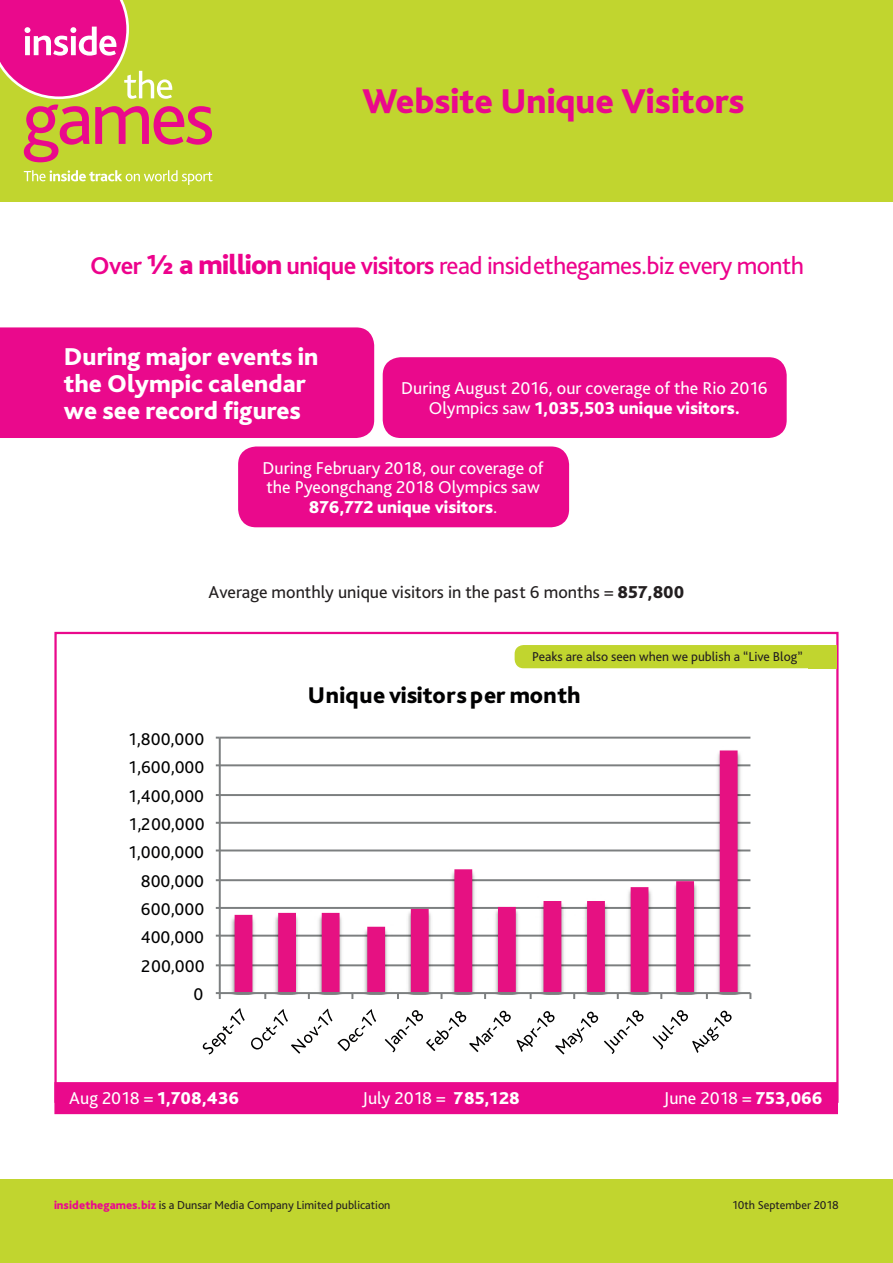
<style>
.page{position:relative;width:893px;height:1263px;background:#fff}
.page>*{position:absolute;margin:0;border:0;box-sizing:border-box;transform-origin:0 0}
.t1{font:800 36px "Bliss Pro";color:#ea098c}
.t2{font:25.5px "Bliss Pro";letter-spacing:-.025em;color:#ed028c}
.t3{font:800 25.5px/27px "Bliss Pro";color:#fff}
.t4{font:800 23.7px "Bliss Pro";letter-spacing:.015em;color:#000001}
.t5{font:18px/19.5px "Bliss Pro";color:#fff;text-align:center}
.t6{font:18px "Bliss Pro";color:#231f20}
.t7{font:800 18px "Bliss Pro";color:#fff}
.t8{font:17.85px "Bliss Pro";color:#000001}
.t9{font:13.5px "Bliss Pro";color:#231f20}
.t10{font:12px "Bliss Pro";color:#231f20}
.s1{font-weight:700}
.s2{font-weight:800;font-size:28.5px}
.s3{font-weight:800}
.s4{font-weight:400}
.s5{font-weight:800;color:#ea098c}
</style>
<div class="page">
<div style="left:0;top:1179px;width:893px;height:84px;background:#c1d52f"></div>
<div style="left:0;top:0;width:893px;height:201px;background:#c1d52f"></div>
<svg style="left:24px;top:170px;width:189px;height:15px"></svg>
<svg style="left:24px;top:105px;width:188px;height:57px"></svg>
<svg style="left:0;top:0;width:172px;height:99px"></svg>
<div style="left:383px;top:357px;width:404px;height:81px;background:#ea098c;border-radius:18px"></div>
<div style="left:238px;top:446px;width:331px;height:81px;background:#ea098c;border-radius:18px"></div>
<div style="left:0;top:327px;width:374px;height:111px;background:#ea098c"></div>
<hr style="left:220px;top:964px;width:530px;height:2px;background:#7c7f80">
<hr style="left:220px;top:935px;width:530px;height:2px;background:#7c7f80">
<hr style="left:220px;top:907px;width:530px;height:2px;background:#7c7f80">
<hr style="left:220px;top:879px;width:530px;height:2px;background:#7c7f80">
<hr style="left:220px;top:849px;width:530px;height:2px;background:#7c7f80">
<hr style="left:220px;top:822px;width:530px;height:2px;background:#7c7f80">
<hr style="left:220px;top:794px;width:530px;height:2px;background:#7c7f80">
<hr style="left:220px;top:764px;width:530px;height:2px;background:#7c7f80">
<hr style="left:220px;top:737px;width:530px;height:2px;background:#7c7f80">
<img style="left:227px;top:752px;width:518px;height:240px">
<svg style="left:235px;top:750px;width:503px;height:242px"></svg>
<hr style="left:219px;top:738px;width:2px;height:255px;background:#7c7f80">
<hr style="left:220px;top:992px;width:530px;height:2px;background:#7c7f80">
<svg style="left:216px;top:992px;width:5px;height:7px"></svg>
<svg style="left:202px;top:1008px;width:174px;height:46px"></svg>
<svg style="left:385px;top:1010px;width:259px;height:44px"></svg>
<svg style="left:652px;top:1010px;width:80px;height:43px"></svg>
<div style="left:515px;top:645px;width:308px;height:23px;background:#c1d52f;border-radius:9px"></div>
<div style="left:808px;top:645px;width:28px;height:23px;background:#c1d52f"></div>
<div style="left:54px;top:1082px;width:784px;height:32px;background:#ea098c;border:2px solid #ea098c"></div>
<h1 class="t1" style="left:362px;top:79px;width:383px">Website Unique Visitors</h1>
<h2 class="t2" style="left:90px;top:250px;width:715px"><span class="s1">Over</span> <span class="s2">1/2 a million</span> <span class="s1">unique visitors</span> read insidethegames.biz every month</h2>
<h2 class="t3" style="left:64px;top:342px;width:256px">During major events in the Olympic calendar we see record figures</h2>
<p class="t5" style="left:401px;top:378px;width:368px">During August 2016, our coverage of the Rio 2016<br>Olympics saw <span class="s3">1,035,503 unique visitors.</span></p>
<p class="t5" style="left:263px;top:458px;width:282px">During February 2018, our coverage of the Pyeongchang 2018 Olympics saw<br><span class="s3">876,772 unique visitors</span>.</p>
<p class="t6" style="left:209px;top:581px;width:477px">Average monthly unique visitors in the past 6 months = <span class="s3">857,800</span></p>
<p class="t9" style="left:532px;top:648px;width:272px">Peaks are also seen when we publish a “Live Blog”</p>
<p class="t8" style="left:129px;top:728px;width:77px">1,800,000</p>
<p class="t8" style="left:129px;top:756px;width:77px">1,600,000</p>
<p class="t8" style="left:129px;top:785px;width:77px">1,400,000</p>
<p class="t8" style="left:129px;top:813px;width:77px">1,200,000</p>
<p class="t8" style="left:129px;top:841px;width:77px">1,000,000</p>
<p class="t8" style="left:141px;top:870px;width:65px">800,000</p>
<p class="t8" style="left:141px;top:898px;width:65px">600,000</p>
<p class="t8" style="left:141px;top:926px;width:65px">400,000</p>
<p class="t8" style="left:141px;top:955px;width:65px">200,000</p>
<p class="t8" style="left:194px;top:983px;width:11px">0</p>
<h3 class="t4" style="left:308px;top:680px;width:274px">Unique visitors per month</h3>
<p class="t7" style="left:69px;top:1087px;width:171px"><span class="s4">Aug 2018 =</span> 1,708,436</p>
<p class="t5" style="left:363px;top:1088px;width:159px">July 2018 = <span class="s3">785,128</span></p>
<p class="t5" style="left:664px;top:1088px;width:160px">June 2018 = <span class="s3">753,066</span></p>
<p class="t10" style="left:54px;top:1197px;width:338px"><span class="s5">insidethegames.biz</span> is a Dunsar Media Company Limited publication</p>
<p class="t10" style="left:733px;top:1197px;width:108px">10th September 2018</p>
</div>
